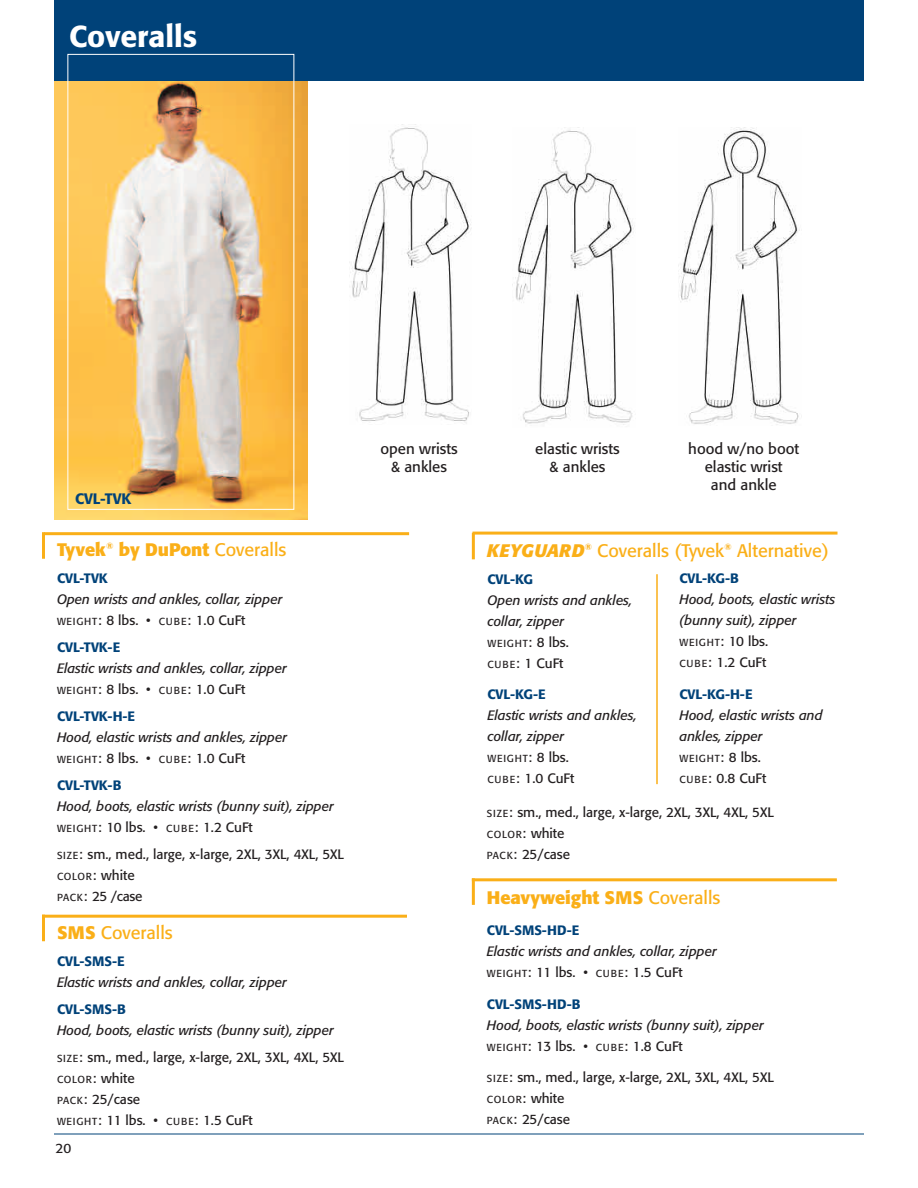
<style>
.page{position:relative;width:918px;height:1188px;background:#fff}
.page>*{position:absolute;margin:0;border:0;box-sizing:border-box;transform-origin:0 0}
.t1{font:500 30px "Formata";color:#fff}
.t2{font:18px "Formata";color:#faaf18}
.t3{font:700 18px "Formata";color:#faaf18}
.t4{font:15px/18px "Formata";color:#231f20;text-align:center}
.t5{font:500 15px "Formata";color:#004279}
.t6{font:italic 13.5px/21px "Formata";color:#231f20}
.t7{font:13.5px/21px "Formata";color:#231f20}
.t8{font:500 13.5px "Formata";color:#004279}
.t9{font:10.2px "Formata";letter-spacing:.08em;color:#231f20}
.s1{font-weight:400}
.s2{font-style:normal;font-size:10.2px}
.s3{font-style:normal}
.s4{font-size:10.2px}
.s5{font-weight:700}
.s6{font-weight:700;font-style:italic}
.s7{font-size:13.5px}
</style>
<div class="page">
<img style="left:54px;top:81px;width:254px;height:439px">
<div style="left:54px;top:0;width:810px;height:81px;background:#004279"></div>
<img style="left:350px;top:127px;width:121px;height:297px">
<img style="left:512px;top:127px;width:122px;height:298px">
<img style="left:679px;top:127px;width:121px;height:298px">
<div style="left:67px;top:54px;width:227px;height:456px;border:1px solid #fff"></div>
<hr style="left:44px;top:532px;width:365px;height:3px;background:#faaf18">
<hr style="left:42px;top:532px;width:3px;height:27px;background:#faaf18">
<hr style="left:473px;top:532px;width:364px;height:3px;background:#faaf18">
<hr style="left:472px;top:533px;width:3px;height:26px;background:#faaf18">
<hr style="left:42px;top:915px;width:365px;height:3px;background:#faaf18">
<hr style="left:42px;top:915px;width:3px;height:26px;background:#faaf18">
<hr style="left:472px;top:878px;width:365px;height:3px;background:#faaf18">
<hr style="left:472px;top:878px;width:3px;height:27px;background:#faaf18">
<hr style="left:656px;top:574px;width:2px;height:210px;background:#faaf18">
<hr style="left:54px;top:1134px;width:810px;height:1px;background:#004279">
<h1 class="t1" style="left:69px;top:23px;width:130px">Coveralls</h1>
<p class="t5" style="left:75px;top:492px;width:58px">CVL-TVK</p>
<h2 class="t3" style="left:57px;top:542px;width:231px">Tyvek<sup>®</sup> by DuPont <span class="s1">Coveralls</span></h2>
<p class="t8" style="left:57px;top:573px;width:52px">CVL-TVK</p>
<p class="t6" style="left:57px;top:590px;width:227px">Open wrists and ankles, collar, zipper<br><span class="s2">WEIGHT</span><span class="s3">: 8 lbs. •</span> <span class="s2">CUBE</span><span class="s3">: 1.0 CuFt</span></p>
<p class="t8" style="left:57px;top:642px;width:65px">CVL-TVK-E</p>
<p class="t6" style="left:57px;top:659px;width:231px">Elastic wrists and ankles, collar, zipper<br><span class="s2">WEIGHT</span><span class="s3">: 8 lbs. •</span> <span class="s2">CUBE</span><span class="s3">: 1.0 CuFt</span></p>
<p class="t8" style="left:57px;top:711px;width:80px">CVL-TVK-H-E</p>
<p class="t6" style="left:57px;top:728px;width:232px">Hood, elastic wrists and ankles, zipper<br><span class="s2">WEIGHT</span><span class="s3">: 8 lbs. •</span> <span class="s2">CUBE</span><span class="s3">: 1.0 CuFt</span></p>
<p class="t8" style="left:57px;top:780px;width:66px">CVL-TVK-B</p>
<p class="t6" style="left:57px;top:797px;width:278px">Hood, boots, elastic wrists (bunny suit), zipper<br><span class="s2">WEIGHT</span><span class="s3">: 10 lbs. •</span> <span class="s2">CUBE</span><span class="s3">: 1.2 CuFt</span></p>
<p class="t7" style="left:57px;top:845px;width:289px"><span class="s4">SIZE</span>: sm., med., large, x-large, 2XL, 3XL, 4XL, 5XL<br><span class="s4">COLOR</span>: white<br><span class="s4">PACK</span>: 25 /case</p>
<h2 class="t2" style="left:57px;top:925px;width:117px"><span class="s5">SMS</span> Coveralls</h2>
<p class="t8" style="left:57px;top:955px;width:69px">CVL-SMS-E</p>
<p class="t6" style="left:57px;top:973px;width:232px">Elastic wrists and ankles, collar, zipper</p>
<p class="t8" style="left:57px;top:1003px;width:70px">CVL-SMS-B</p>
<p class="t6" style="left:57px;top:1018px;width:289px;line-height:27px">Hood, boots, elastic wrists (bunny suit), zipper<br><span class="s2">SIZE</span><span class="s3">: sm., med., large, x-large, 2XL, 3XL, 4XL, 5XL</span></p>
<p class="t7" style="left:57px;top:1069px;width:197px"><span class="s4">COLOR</span>: white<br><span class="s4">PACK</span>: 25/case<br><span class="s4">WEIGHT</span>: 11 lbs. • <span class="s4">CUBE</span>: 1.5 CuFt</p>
<p class="t7" style="left:56px;top:1139px;width:17px">20</p>
<p class="t4" style="left:380px;top:441px;width:79px">open wrists &amp; ankles</p>
<p class="t4" style="left:535px;top:441px;width:86px">elastic wrists &amp; ankles</p>
<p class="t4" style="left:688px;top:441px;width:112px">hood w/no boot elastic wrist<br>and ankle</p>
<h2 class="t2" style="left:487px;top:543px;width:344px"><span class="s6">KEYGUARD</span><sup>®</sup> Coveralls (Tyvek<sup>®</sup> Alternative)</h2>
<p class="t8" style="left:488px;top:573px;width:47px">CVL-KG</p>
<p class="t6" style="left:488px;top:591px;width:146px">Open wrists and ankles, collar, zipper</p>
<p class="t9" style="left:488px;top:639px;width:83px">WEIGHT<span class="s7">: 8 lbs.</span></p>
<p class="t7" style="left:488px;top:654px;width:77px"><span class="s4">CUBE</span>: 1 CuFt</p>
<p class="t8" style="left:488px;top:689px;width:60px">CVL-KG-E</p>
<p class="t6" style="left:488px;top:706px;width:151px">Elastic wrists and ankles, collar, zipper</p>
<p class="t9" style="left:488px;top:755px;width:83px">WEIGHT<span class="s7">: 8 lbs.</span></p>
<p class="t7" style="left:488px;top:769px;width:88px"><span class="s4">CUBE</span>: 1.0 CuFt</p>
<p class="t8" style="left:680px;top:573px;width:61px">CVL-KG-B</p>
<p class="t6" style="left:680px;top:590px;width:157px">Hood, boots, elastic wrists (bunny suit), zipper<br><span class="s2">WEIGHT</span><span class="s3">: 10 lbs.<br></span><span class="s2">CUBE</span><span class="s3">: 1.2 CuFt</span></p>
<p class="t8" style="left:680px;top:688px;width:75px">CVL-KG-H-E</p>
<p class="t6" style="left:680px;top:706px;width:145px">Hood, elastic wrists and ankles, zipper</p>
<p class="t9" style="left:680px;top:754px;width:83px">WEIGHT<span class="s7">: 8 lbs.</span></p>
<p class="t7" style="left:680px;top:769px;width:88px"><span class="s4">CUBE</span>: 0.8 CuFt</p>
<p class="t7" style="left:487px;top:803px;width:289px"><span class="s4">SIZE</span>: sm., med., large, x-large, 2XL, 3XL, 4XL, 5XL<br><span class="s4">COLOR</span>: white<br><span class="s4">PACK</span>: 25/case</p>
<h2 class="t3" style="left:487px;top:889px;width:235px">Heavyweight SMS <span class="s1">Coveralls</span></h2>
<p class="t8" style="left:487px;top:925px;width:94px">CVL-SMS-HD-E</p>
<p class="t6" style="left:487px;top:942px;width:232px">Elastic wrists and ankles, collar, zipper<br><span class="s2">WEIGHT</span><span class="s3">: 11 lbs. •</span> <span class="s2">CUBE</span><span class="s3">: 1.5 CuFt</span></p>
<p class="t8" style="left:487px;top:998px;width:95px">CVL-SMS-HD-B</p>
<p class="t6" style="left:487px;top:1015px;width:278px">Hood, boots, elastic wrists (bunny suit), zipper<br><span class="s2">WEIGHT</span><span class="s3">: 13 lbs. •</span> <span class="s2">CUBE</span><span class="s3">: 1.8 CuFt</span></p>
<p class="t7" style="left:487px;top:1068px;width:289px"><span class="s4">SIZE</span>: sm., med., large, x-large, 2XL, 3XL, 4XL, 5XL<br><span class="s4">COLOR</span>: white<br><span class="s4">PACK</span>: 25/case</p>
</div>
